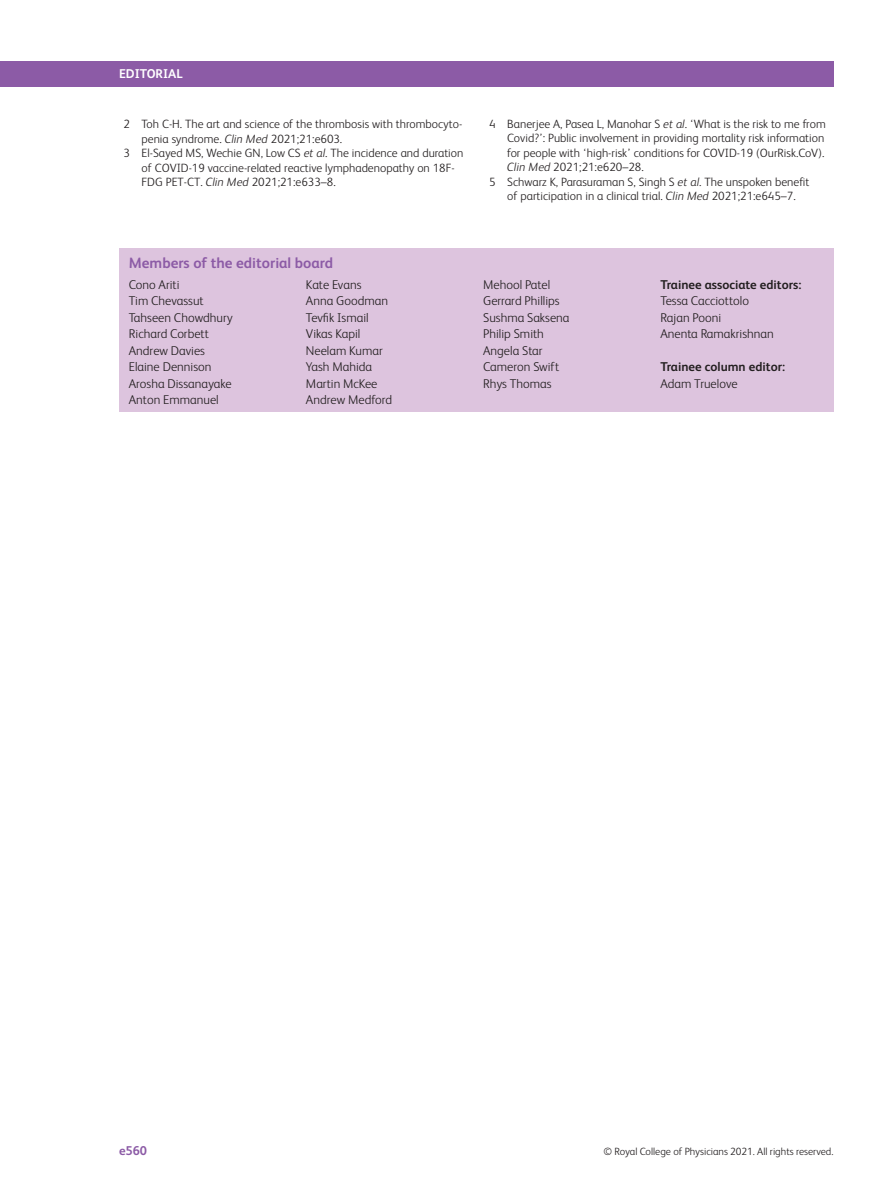
<style>
.page{position:relative;width:893px;height:1191px;background:#fff}
.page>*{position:absolute;margin:0;border:0;box-sizing:border-box;transform-origin:0 0}
.Heading_1{font:700 15px "FS Albert";color:#8c5ba6}
.first_para{font:300 12.75px "FS Albert";color:#231f20}
.first_para-2{font:700 12.75px "FS Albert";color:#231f20}
.t1{font:700 12.75px "FS Albert";color:#fff}
.t2{font:700 12.75px "FS Albert";color:#8c5ba6}
.back_ref-list_REF_1{font:300 12px/14.4px "FS Albert";color:#231f20}
.t3{font:300 10.5px "FS Albert";color:#231f20}
.s1{font-style:italic}
</style>
<div class="page">
<div style="left:119px;top:249px;width:714px;height:163px;background:#ddc4de"></div>
<div style="left:0;top:62px;width:833px;height:25px;background:#8c5ba6"></div>
<p class="t1" style="left:119px;top:66px;width:65px">EDITORIAL</p>
<p class="back_ref-list_REF_1" style="left:142px;top:117px;width:322px;text-indent:-18px">2 Toh C-H. The art and science of the thrombosis with thrombocyto&shy;penia syndrome. <span class="s1">Clin Med</span> 2021;21:e603.</p>
<p class="back_ref-list_REF_1" style="left:142px;top:146px;width:323px;text-indent:-18px">3 El-Sayed MS, Wechie GN, Low CS <span class="s1">et al</span>. The incidence and duration of COVID-19 vaccine-related reactive lymphadenopathy on 18F-<br>FDG PET-CT. <span class="s1">Clin Med</span> 2021;21:e633–8.</p>
<p class="back_ref-list_REF_1" style="left:507px;top:117px;width:320px;text-align:justify;text-indent:-18px">4 Banerjee A, Pasea L, Manohar S <span class="s1">et al</span>. ‘What is the risk to me from Covid?’: Public involvement in providing mortality risk information for people with ‘high-risk’ conditions for COVID-19 (OurRisk.CoV).<br><span class="s1">Clin Med</span> 2021;21:e620–28.</p>
<p class="back_ref-list_REF_1" style="left:489px;top:174px;width:322px;text-align:center">5 Schwarz K, Parasuraman S, Singh S <span class="s1">et al</span>. The unspoken benefit of participation in a clinical trial. <span class="s1">Clin Med</span> 2021;21:e645–7.</p>
<p class="Heading_1" style="left:129px;top:254px;width:206px">Members of the editorial board</p>
<p class="first_para" style="left:129px;top:277px;width:52px">Cono Ariti</p>
<p class="first_para" style="left:129px;top:293px;width:76px">Tim Chevassut</p>
<p class="first_para" style="left:129px;top:310px;width:106px">Tahseen Chowdhury</p>
<p class="first_para" style="left:129px;top:326px;width:82px">Richard Corbett</p>
<p class="first_para" style="left:129px;top:343px;width:78px">Andrew Davies</p>
<p class="first_para" style="left:129px;top:359px;width:84px">Elaine Dennison</p>
<p class="first_para" style="left:129px;top:376px;width:104px">Arosha Dissanayake</p>
<p class="first_para" style="left:129px;top:392px;width:91px">Anton Emmanuel</p>
<p class="first_para" style="left:306px;top:277px;width:57px">Kate Evans</p>
<p class="first_para" style="left:306px;top:293px;width:84px">Anna Goodman</p>
<p class="first_para" style="left:306px;top:310px;width:64px">Tevfik Ismail</p>
<p class="first_para" style="left:306px;top:326px;width:56px">Vikas Kapil</p>
<p class="first_para" style="left:306px;top:343px;width:78px">Neelam Kumar</p>
<p class="first_para" style="left:306px;top:359px;width:68px">Yash Mahida</p>
<p class="first_para" style="left:306px;top:376px;width:73px">Martin McKee</p>
<p class="first_para" style="left:306px;top:392px;width:88px">Andrew Medford</p>
<p class="first_para" style="left:483px;top:277px;width:69px">Mehool Patel</p>
<p class="first_para" style="left:483px;top:293px;width:78px">Gerrard Phillips</p>
<p class="first_para" style="left:483px;top:310px;width:88px">Sushma Saksena</p>
<p class="first_para" style="left:483px;top:326px;width:62px">Philip Smith</p>
<p class="first_para" style="left:483px;top:343px;width:61px">Angela Star</p>
<p class="first_para" style="left:483px;top:359px;width:78px">Cameron Swift</p>
<p class="first_para" style="left:483px;top:376px;width:70px">Rhys Thomas</p>
<p class="first_para-2" style="left:660px;top:277px;width:143px">Trainee associate editors:</p>
<p class="first_para" style="left:660px;top:293px;width:90px">Tessa Cacciottolo</p>
<p class="first_para" style="left:660px;top:310px;width:62px">Rajan Pooni</p>
<p class="first_para" style="left:660px;top:326px;width:115px">Anenta Ramakrishnan</p>
<p class="first_para-2" style="left:660px;top:359px;width:126px">Trainee column editor:</p>
<p class="first_para" style="left:660px;top:376px;width:79px">Adam Truelove</p>
<p class="t2" style="left:119px;top:1143px;width:30px">e560</p>
<p class="t3" style="left:604px;top:1145px;width:231px">© Royal College of Physicians 2021. All rights reserved.</p>
</div>
